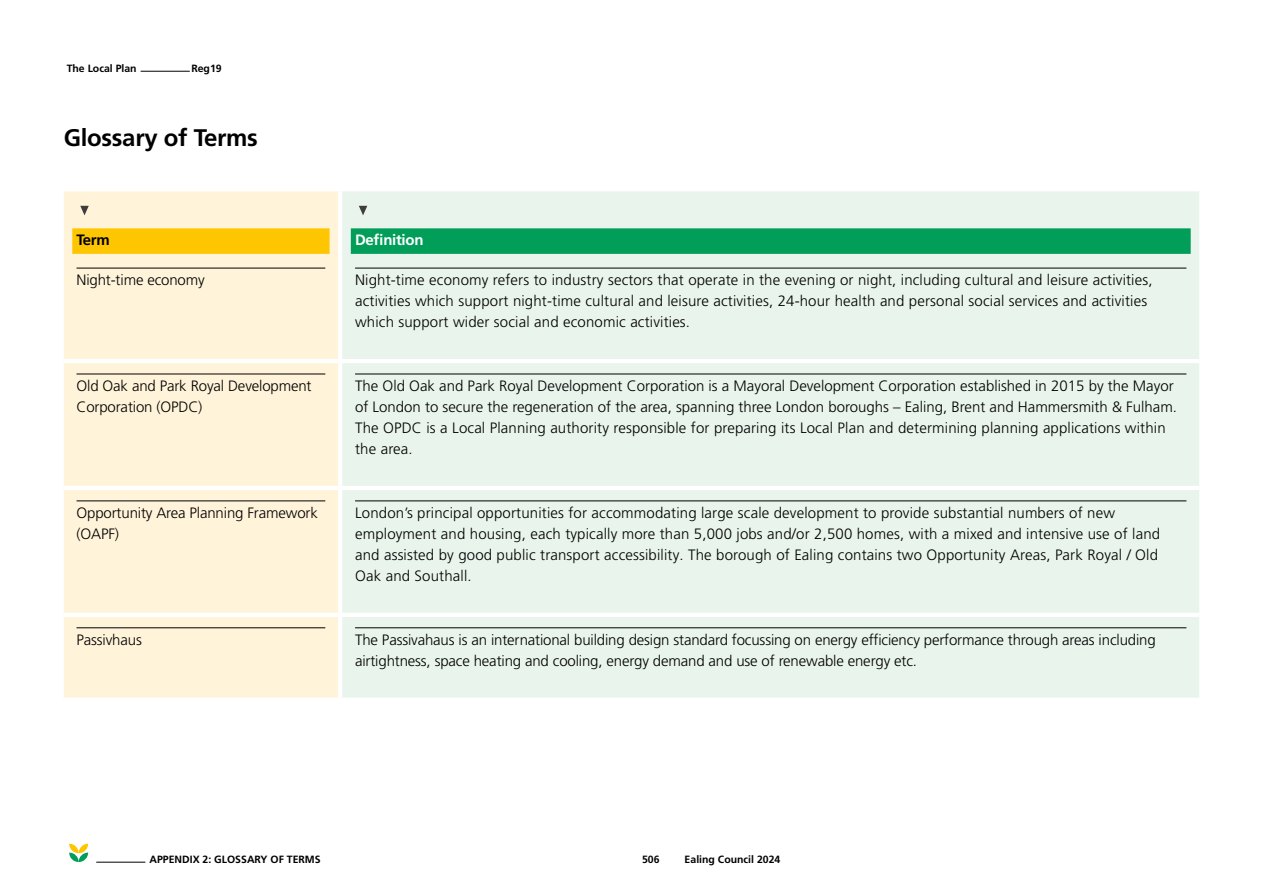
<style>
.page{position:relative;width:1263px;height:893px;background:#fff}
.page>*{position:absolute;margin:0;border:0;box-sizing:border-box;transform-origin:0 0}
.H2_Headline{font:700 24px "Frutiger LT Pro";letter-spacing:-.01em;color:#000}
.Table_Text___w_Line{font:300 15px/21px "Frutiger LT Pro";letter-spacing:.01em;color:#000}
.Table_Text___w_Line-2{font:300 15px/21px "Frutiger LT Pro";letter-spacing:-.01em;color:#000}
.Column_Header{font:700 15px "Frutiger LT Pro";letter-spacing:-.02em;color:#fff}
.Column_Header-2{font:700 15px "Frutiger LT Pro";color:#000}
.t1{font:700 10.5px "Frutiger LT Pro";color:#000}
</style>
<div class="page">
<div style="left:64px;top:191px;width:274px;height:507px;background:#fff4da"></div>
<div style="left:342px;top:191px;width:857px;height:507px;background:#e9f4ec"></div>
<hr style="left:64px;top:359px;width:276px;height:4px;background:#fff">
<hr style="left:64px;top:486px;width:276px;height:4px;background:#fff">
<hr style="left:64px;top:613px;width:276px;height:4px;background:#fff">
<hr style="left:340px;top:359px;width:859px;height:4px;background:#fff">
<hr style="left:340px;top:486px;width:859px;height:4px;background:#fff">
<hr style="left:340px;top:613px;width:859px;height:4px;background:#fff">
<div style="left:72px;top:228px;width:258px;height:26px;background:#fdc600"></div>
<svg style="left:80px;top:206px;width:9px;height:9px"></svg>
<div style="left:351px;top:228px;width:840px;height:26px;background:#009e59"></div>
<svg style="left:359px;top:206px;width:8px;height:9px"></svg>
<hr style="left:77px;top:268px;width:248px;height:1px;background:#000">
<hr style="left:355px;top:268px;width:831px;height:1px;background:#000">
<hr style="left:77px;top:374px;width:248px;height:1px;background:#000">
<hr style="left:355px;top:374px;width:831px;height:1px;background:#000">
<hr style="left:77px;top:501px;width:248px;height:1px;background:#000">
<hr style="left:355px;top:501px;width:831px;height:1px;background:#000">
<hr style="left:77px;top:627px;width:248px;height:1px;background:#000">
<hr style="left:355px;top:627px;width:831px;height:1px;background:#000">
<svg style="left:69px;top:844px;width:19px;height:18px"></svg>
<hr style="left:141px;top:71px;width:48px;height:1px;background:#000">
<hr style="left:97px;top:862px;width:48px;height:1px;background:#000">
<p class="t1" style="left:67px;top:62px;width:72px">The Local Plan</p>
<p class="t1" style="left:191px;top:62px;width:32px">Reg19</p>
<p class="H2_Headline" style="left:64px;top:123px;width:196px">Glossary of Terms</p>
<p class="Column_Header-2" style="left:77px;top:231px;width:35px">Term</p>
<p class="Column_Header" style="left:355px;top:231px;width:70px">Definition</p>
<p class="Table_Text___w_Line-2" style="left:77px;top:270px;width:130px">Night-time economy</p>
<p class="Table_Text___w_Line" style="left:355px;top:270px;width:799px">Night-time economy refers to industry sectors that operate in the evening or night, including cultural and leisure activities, activities which support night-time cultural and leisure activities, 24-hour health and personal social services and activities which support wider social and economic activities.</p>
<p class="Table_Text___w_Line-2" style="left:77px;top:376px;width:237px">Old Oak and Park Royal Development<br>Corporation (OPDC)</p>
<p class="Table_Text___w_Line" style="left:355px;top:376px;width:823px">The Old Oak and Park Royal Development Corporation is a Mayoral Development Corporation established in 2015 by the Mayor of London to secure the regeneration of the area, spanning three London boroughs – Ealing, Brent and Hammersmith &amp; Fulham.<br>The OPDC is a Local Planning authority responsible for preparing its Local Plan and determining planning applications within the area.</p>
<p class="Table_Text___w_Line-2" style="left:77px;top:502px;width:243px">Opportunity Area Planning Framework (OAPF)</p>
<p class="Table_Text___w_Line" style="left:355px;top:502px;width:806px">London’s principal opportunities for accommodating large scale development to provide substantial numbers of new employment and housing, each typically more than 5,000 jobs and/or 2,500 homes, with a mixed and intensive use of land and assisted by good public transport accessibility. The borough of Ealing contains two Opportunity Areas, Park Royal / Old Oak and Southall.</p>
<p class="Table_Text___w_Line-2" style="left:77px;top:629px;width:67px">Passivhaus</p>
<p class="Table_Text___w_Line-2" style="left:355px;top:629px;width:802px">The Passivahaus is an international building design standard focussing on energy efficiency performance through areas including airtightness, space heating and cooling, energy demand and use of renewable energy etc.</p>
<p class="t1" style="left:150px;top:853px;width:173px">Appendix 2: Glossary of Terms</p>
<p class="t1" style="left:642px;top:853px;width:19px">506</p>
<p class="t1" style="left:685px;top:853px;width:97px">Ealing Council 2024</p>
</div>
